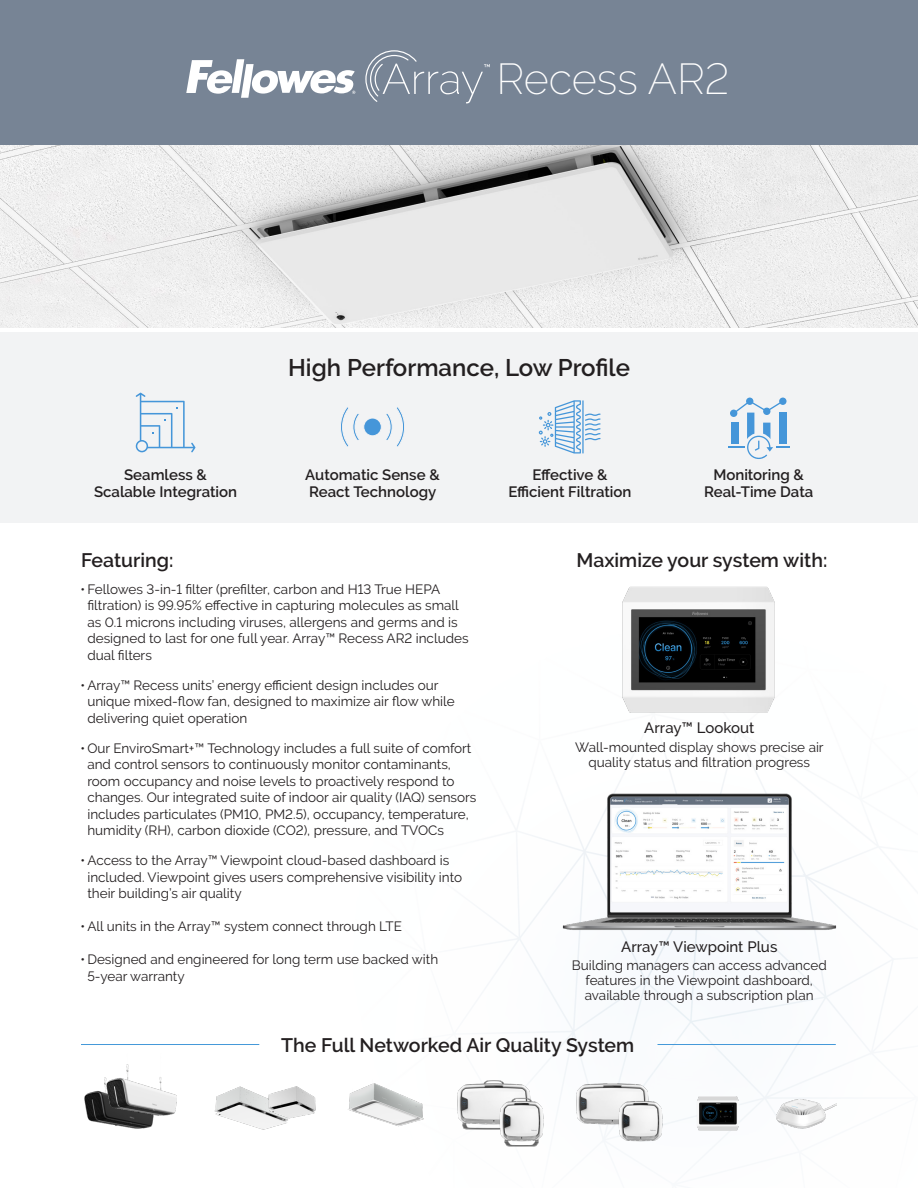
<style>
.page{position:relative;width:918px;height:1188px;background:#fff}
.page>*{position:absolute;margin:0;border:0;box-sizing:border-box;transform-origin:0 0}
.t1{font:200 43.2px "Raleway";color:#fff}
.t2{font:600 24px "Raleway";color:#231f20}
.t3{font:600 19.5px "Raleway";color:#231f20}
.t4{font:600 15px/16.5px "Raleway";color:#231f20;text-align:center}
.t5{font:500 15px "Raleway";color:#231f20}
.t6{font:13.5px/16.5px "Raleway";color:#231f20}
</style>
<div class="page">
<img style="left:0;top:144px;width:918px;height:184px">
<img style="left:259px;top:752px;width:638px;height:402px">
<img style="left:559px;top:790px;width:281px;height:141px">
<img style="left:84px;top:1091px;width:16px;height:32px">
<img style="left:100px;top:1064px;width:77px;height:65px">
<img style="left:214px;top:1065px;width:78px;height:82px">
<img style="left:268px;top:1078px;width:48px;height:49px">
<div style="left:0;top:0;width:918px;height:144px;background:#778495"></div>
<img style="left:766px;top:1092px;width:71px;height:40px">
<img style="left:680px;top:1095px;width:76px;height:38px">
<img style="left:573px;top:1061px;width:79px;height:78px">
<img style="left:601px;top:1078px;width:63px;height:76px">
<img style="left:455px;top:1061px;width:78px;height:78px">
<img style="left:483px;top:1078px;width:62px;height:76px">
<img style="left:343px;top:1062px;width:86px;height:85px">
<hr style="left:81px;top:1044px;width:178px;height:1px;background:#4599d9">
<hr style="left:658px;top:1044px;width:178px;height:1px;background:#4599d9">
<svg style="left:186px;top:59px;width:169px;height:39px"></svg>
<svg style="left:365px;top:50px;width:125px;height:53px"></svg>
<div style="left:0;top:333px;width:918px;height:190px;background:#f2f3f4"></div>
<img style="left:622px;top:586px;width:153px;height:127px">
<svg style="left:341px;top:407px;width:18px;height:40px"></svg>
<svg style="left:386px;top:407px;width:19px;height:40px"></svg>
<div style="left:364px;top:418px;width:17px;height:18px;background:#4596d9;border-radius:50%"></div>
<div style="left:364px;top:418px;width:18px;height:18px;border:1px solid #f2f3f4;border-radius:50%"></div>
<svg style="left:728px;top:398px;width:62px;height:61px"></svg>
<svg style="left:136px;top:393px;width:60px;height:59px"></svg>
<svg style="left:539px;top:400px;width:62px;height:54px"></svg>
<p class="t1" style="left:496px;top:54px;width:234px">Recess AR2</p>
<p class="t2" style="left:288px;top:353px;width:344px">High Performance, Low Profile</p>
<p class="t4" style="left:94px;top:467px;width:145px">Seamless &amp;<br>Scalable Integration</p>
<p class="t4" style="left:305px;top:467px;width:136px;text-align:left">Automatic Sense &amp;<br>React Technology</p>
<p class="t4" style="left:508px;top:467px;width:125px">Effective &amp;<br>Efficient Filtration</p>
<p class="t4" style="left:704px;top:467px;width:111px">Monitoring &amp;<br>Real-Time Data</p>
<p class="t3" style="left:81px;top:549px;width:94px">Featuring:</p>
<p class="t3" style="left:577px;top:549px;width:252px">Maximize your system with:</p>
<p class="t6" style="left:87px;top:581px;width:383px;text-indent:-7px">• Fellowes 3-in-1 filter (prefilter, carbon and H13 True HEPA filtration) is 99.95% effective in capturing molecules as small as 0.1 microns including viruses, allergens and germs and is designed to last for one full year. Array™ Recess AR2 includes dual filters</p>
<p class="t6" style="left:87px;top:677px;width:369px;text-indent:-7px">•Array™ Recess units’ energy efficient design includes our unique mixed-flow fan, designed to maximize air flow while delivering quiet operation</p>
<p class="t6" style="left:87px;top:740px;width:391px;text-indent:-7px">•Our EnviroSmart+™ Technology includes a full suite of comfort and control sensors to continuously monitor contaminants, room occupancy and noise levels to proactively respond to changes. Our integrated suite of indoor air quality (IAQ) sensors includes particulates (PM10, PM2.5), occupancy, temperature, humidity (RH), carbon dioxide (CO2), pressure, and TVOCs</p>
<p class="t6" style="left:87px;top:852px;width:376px;text-indent:-7px">•Access to the Array™ Viewpoint cloud-based dashboard is included. Viewpoint gives users comprehensive visibility into their building’s air quality</p>
<p class="t6" style="left:81px;top:918px;width:323px">•All units in the Array™ system connect through LTE</p>
<p class="t6" style="left:87px;top:951px;width:352px;text-indent:-7px">• Designed and engineered for long term use backed with<br>5-year warranty</p>
<p class="t5" style="left:644px;top:720px;width:112px">Array™ Lookout</p>
<p class="t6" style="left:575px;top:740px;width:250px;line-height:15px;text-align:center">Wall-mounted display shows precise air quality status and filtration progress</p>
<p class="t5" style="left:621px;top:938px;width:158px">Array™ Viewpoint Plus</p>
<p class="t6" style="left:572px;top:957px;width:256px">Building managers can access advanced</p>
<p class="t6" style="left:586px;top:972px;width:229px">features in the Viewpoint dashboard,</p>
<p class="t6" style="left:585px;top:987px;width:231px">available through a subscription plan</p>
<p class="t3" style="left:281px;top:1033px;width:355px">The Full Networked Air Quality System</p>
</div>
